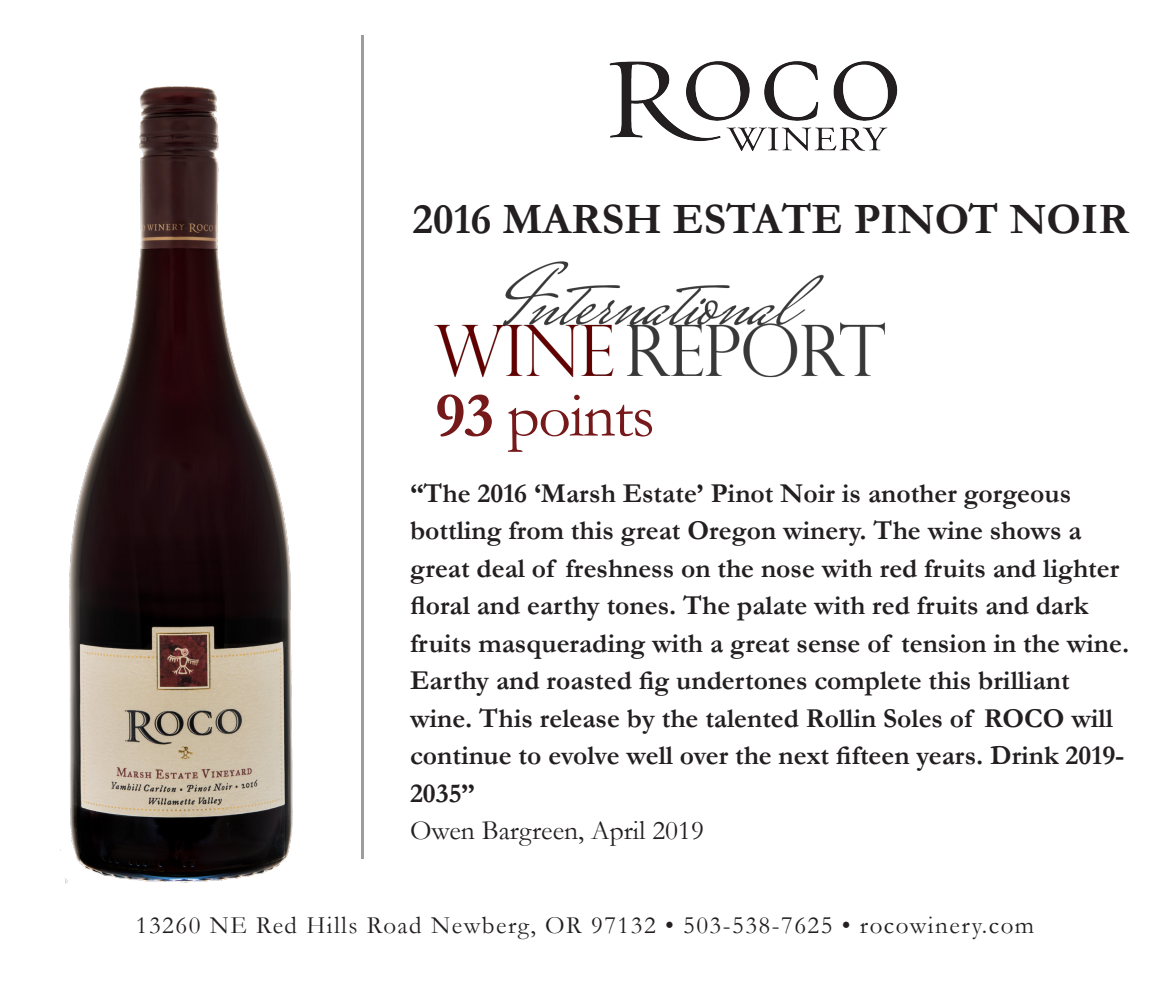
<style>
.page{position:relative;width:1175px;height:985px;background:#fff}
.page>*{position:absolute;margin:0;border:0;box-sizing:border-box;transform-origin:0 0}
.t1{font:63.75px "Garamond";letter-spacing:-.02em;color:#76191b}
.t2{font:700 43.75px "Garamond";color:#231f20}
.t3{font:700 27.5px/37.5px "Garamond";color:#231f20}
.t4{font:27.5px "Garamond";color:#231f20}
.t5{font:25px "Garamond";letter-spacing:.06em;color:#231f20}
.s1{font-weight:700}
</style>
<div class="page">
<hr style="left:362px;top:35px;width:2px;height:823px;background:#9b9da0">
<img style="left:609px;top:61px;width:289px;height:90px">
<img style="left:435px;top:261px;width:450px;height:117px">
<img style="left:60px;top:86px;width:233px;height:798px">
<p class="t2" style="left:413px;top:193px;width:718px">2016 MARSH ESTATE PINOT NOIR</p>
<p class="t1" style="left:435px;top:377px;width:221px"><span class="s1">93</span> points</p>
<p class="t3" style="left:410px;top:474px;width:721px">“The 2016 ‘Marsh Estate’ Pinot Noir is another gorgeous bottling from this great Oregon winery. The wine shows a great deal of freshness on the nose with red fruits and lighter floral and earthy tones. The palate with red fruits and dark fruits masquerading with a great sense of tension in the wine.<br>Earthy and roasted fig undertones complete this brilliant wine. This release by the talented Rollin Soles of ROCO will continue to evolve well over the next fifteen years. Drink 2019- 2035”</p>
<p class="t4" style="left:410px;top:814px;width:295px">Owen Bargreen, April 2019</p>
<p class="t5" style="left:136px;top:910px;width:900px">13260 NE Red Hills Road Newberg, OR 97132 • 503-538-7625 • rocowinery.com</p>
</div>
